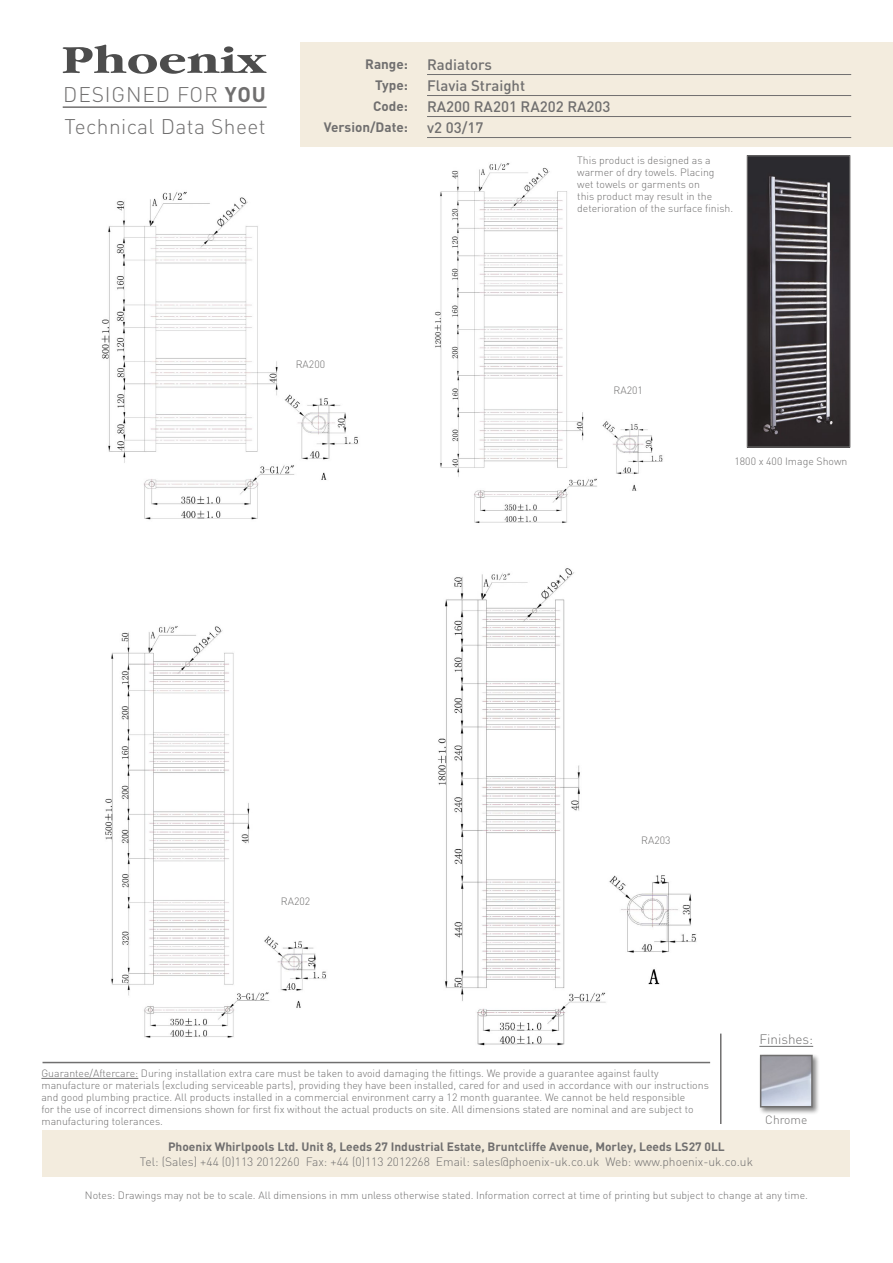
<style>
.page{position:relative;width:893px;height:1263px;background:#fff}
.page>*{position:absolute;margin:0;border:0;box-sizing:border-box;transform-origin:0 0}
.t1{font:300 21px "DIN";letter-spacing:.02em;color:#706f6f}
.t2{font:300 21px "DIN";letter-spacing:.04em;color:#706f6f}
.technical_header_det{font:500 15px "DIN";color:#706f6f}
.t3{font:700 13.5px/21px "DIN";color:#706f6f;text-align:justify}
.t4{font:300 13.5px "DIN";color:#706f6f}
.t5{font:700 12px "DIN";color:#706f6f}
.t6{font:300 12px "DIN";color:#706f6f}
.Body_copy{font:300 10.5px/12px "DIN";color:#706f6f}
.table_cell{font:300 10.5px "DIN";color:#706f6f}
.s1{font-weight:700}
</style>
<div class="page">
<svg style="left:63px;top:45px;width:204px;height:29px"></svg>
<div style="left:300px;top:43px;width:593px;height:104px;background:#f3ecde"></div>
<hr style="left:63px;top:106px;width:204px;height:2px;background:#706f6f">
<div style="left:43px;top:1130px;width:807px;height:47px;background:#f3ecde"></div>
<hr style="left:41px;top:1078px;width:97px;height:1px;background:#706f6f">
<hr style="left:720px;top:1033px;width:1px;height:91px;background:#706f6f">
<hr style="left:759px;top:1046px;width:54px;height:1px;background:#706f6f">
<hr style="left:43px;top:1062px;width:667px;height:1px;background:#706f6f">
<hr style="left:427px;top:74px;width:424px;height:1px;background:#706f6f">
<hr style="left:427px;top:95px;width:424px;height:1px;background:#706f6f">
<hr style="left:427px;top:116px;width:424px;height:1px;background:#706f6f">
<hr style="left:427px;top:137px;width:424px;height:1px;background:#706f6f">
<img style="left:749px;top:157px;width:99px;height:289px">
<div style="left:747px;top:155px;width:103px;height:293px;border:1px solid #706f6f"></div>
<div style="left:758px;top:1053px;width:62px;height:62px;background:#000;opacity:.48"></div>
<img style="left:763px;top:1058px;width:47px;height:46px">
<div style="left:760px;top:1055px;width:53px;height:52px;border:2px solid #706f6f"></div>
<img style="left:101px;top:191px;width:258px;height:329px">
<img style="left:434px;top:163px;width:229px;height:360px">
<img style="left:105px;top:626px;width:222px;height:412px">
<img style="left:438px;top:568px;width:259px;height:478px">
<h1 class="t2" style="left:63px;top:82px;width:204px">DESIGNED FOR <span class="s1">YOU</span></h1>
<p class="t3" style="left:373px;top:53px;width:36px;text-indent:-8px">Range:<br>Type:<br>Code:</p>
<h1 class="t1" style="left:65px;top:113px;width:203px">Technical Data Sheet</h1>
<p class="t3" style="left:324px;top:116px;width:86px">Version/Date:</p>
<p class="technical_header_det" style="left:427px;top:55px;width:67px">Radiators</p>
<p class="technical_header_det" style="left:427px;top:76px;width:100px">Flavia Straight</p>
<p class="technical_header_det" style="left:427px;top:97px;width:185px">RA200 RA201 RA202 RA203</p>
<p class="technical_header_det" style="left:427px;top:118px;width:58px">v2 03/17</p>
<p class="Body_copy" style="left:577px;top:154px;width:157px">This product is designed as a warmer of dry towels. Placing wet towels or garments on<br>this product may result in the deterioration of the surface finish.</p>
<p class="table_cell" style="left:296px;top:358px;width:31px">RA200</p>
<p class="table_cell" style="left:614px;top:384px;width:31px">RA201</p>
<p class="table_cell" style="left:734px;top:454px;width:114px">1800 x 400 Image Shown</p>
<p class="table_cell" style="left:281px;top:894px;width:31px">RA202</p>
<p class="table_cell" style="left:641px;top:833px;width:31px">RA203</p>
<p class="t4" style="left:759px;top:1031px;width:55px">Finishes:</p>
<p class="Body_copy" style="left:41px;top:1067px;width:669px">Guarantee/Aftercare: During installation extra care must be taken to avoid damaging the fittings. We provide a guarantee against faulty manufacture or materials (excluding serviceable parts), providing they have been installed, cared for and used in accordance with our instructions and good plumbing practice. All products installed in a commercial environment carry a 12 month guarantee. We cannot be held responsible<br>for the use of incorrect dimensions shown for first fix without the actual products on site. All dimensions stated are nominal and are subject to manufacturing tolerances.</p>
<p class="t6" style="left:765px;top:1112px;width:44px">Chrome</p>
<p class="t5" style="left:225px;top:1139px;width:444px">Phoenix Whirlpools Ltd. Scott Lane, Off Bruntcliffe Road, Morl y, Leeds LS27 0NQ</p>
<p class="t6" style="left:140px;top:1154px;width:614px">Tel: (Sales) +44 (0)113 2012260 Fax: +44 (0)113 2012268 Email: sales@phoenix-uk.co.uk Web: www.phoenix-uk.co.uk</p>
<p class="Body_copy" style="left:85px;top:1189px;width:725px">Notes: Drawings may not be to scale. All dimensions in mm unless otherwise stated. Information correct at time of printing but subject to change at any time.</p>
<p class="t5" style="left:168px;top:1139px;width:558px">Phoenix Whirlpools Ltd. Unit 8, Leeds 27 Industrial Estate, Bruntcliffe Avenue, Morley, Leeds LS27 0LL</p>
</div>
